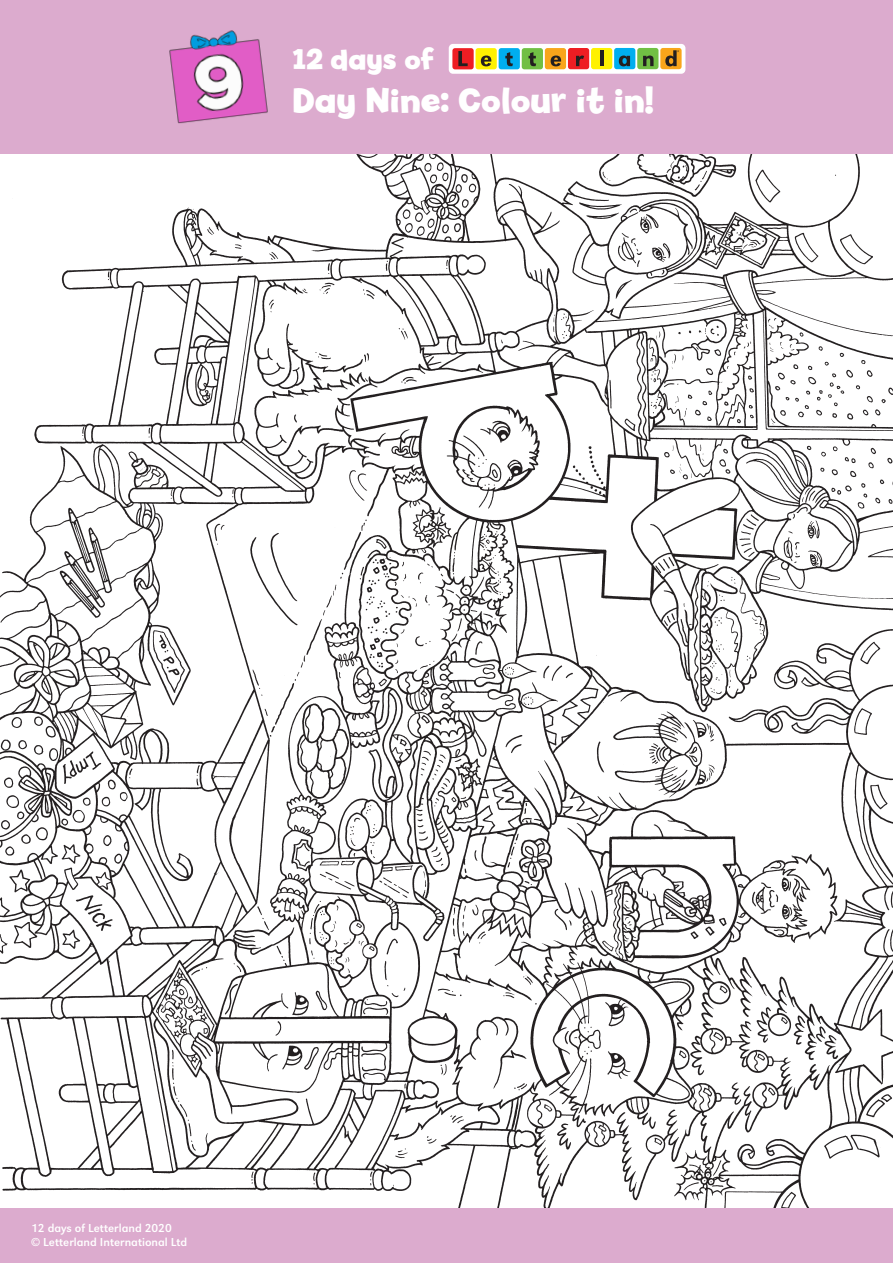
<style>
.page{position:relative;width:893px;height:1263px;background:#fff}
.page>*{position:absolute;margin:0;border:0;box-sizing:border-box;transform-origin:0 0}
.t1{font:700 36px "Billy";color:#fff}
.t2{font:700 30px "Billy";color:#fff}
.t3{font:12px/14.4px "URW Grotesk";color:#fff}
.s1{font-weight:300}
</style>
<div class="page">
<img style="left:0;top:153px;width:893px;height:1056px">
<div style="left:0;top:0;width:893px;height:153px;background:#dcabce"></div>
<img style="left:169px;top:30px;width:99px;height:94px">
<svg style="left:449px;top:44px;width:236px;height:30px;background:#faf9f7"></svg>
<div style="left:452px;top:48px;width:22px;height:21px;background:#ee1d23;border-radius:3px"></div>
<div style="left:475px;top:48px;width:22px;height:21px;background:#fff101;border-radius:3px"></div>
<div style="left:660px;top:48px;width:22px;height:21px;background:#f9a51b;border-radius:3px"></div>
<div style="left:614px;top:48px;width:21px;height:21px;background:#00aeef;border-radius:3px"></div>
<div style="left:591px;top:48px;width:21px;height:21px;background:#fff101;border-radius:3px"></div>
<div style="left:545px;top:48px;width:21px;height:21px;background:#f9a51b;border-radius:3px"></div>
<div style="left:499px;top:48px;width:21px;height:21px;background:#00aeef;border-radius:3px"></div>
<div style="left:522px;top:48px;width:21px;height:21px;background:#71bf44;border-radius:3px"></div>
<div style="left:568px;top:48px;width:21px;height:21px;background:#ee1d23;border-radius:3px"></div>
<div style="left:637px;top:48px;width:21px;height:21px;background:#71bf44;border-radius:3px"></div>
<svg style="left:458px;top:51px;width:10px;height:15px"></svg>
<svg style="left:481px;top:56px;width:10px;height:10px"></svg>
<svg style="left:505px;top:52px;width:8px;height:14px"></svg>
<svg style="left:529px;top:52px;width:7px;height:14px"></svg>
<svg style="left:551px;top:56px;width:10px;height:10px"></svg>
<svg style="left:576px;top:56px;width:8px;height:10px"></svg>
<hr style="left:600px;top:50px;width:4px;height:16px;background:#231f20">
<svg style="left:619px;top:56px;width:11px;height:10px"></svg>
<svg style="left:643px;top:56px;width:11px;height:10px"></svg>
<svg style="left:665px;top:50px;width:14px;height:16px"></svg>
<div style="left:0;top:1209px;width:893px;height:54px;background:#dcabce"></div>
<h2 class="t2" style="left:293px;top:42px;width:143px">12 days of</h2>
<h1 class="t1" style="left:293px;top:80px;width:362px">Day Nine: Colour it in!</h1>
<p class="t3" style="left:31px;top:1221px;width:157px">12 days of Letterland 2020<br><span class="s1">©</span> Letterland International Ltd</p>
</div>
